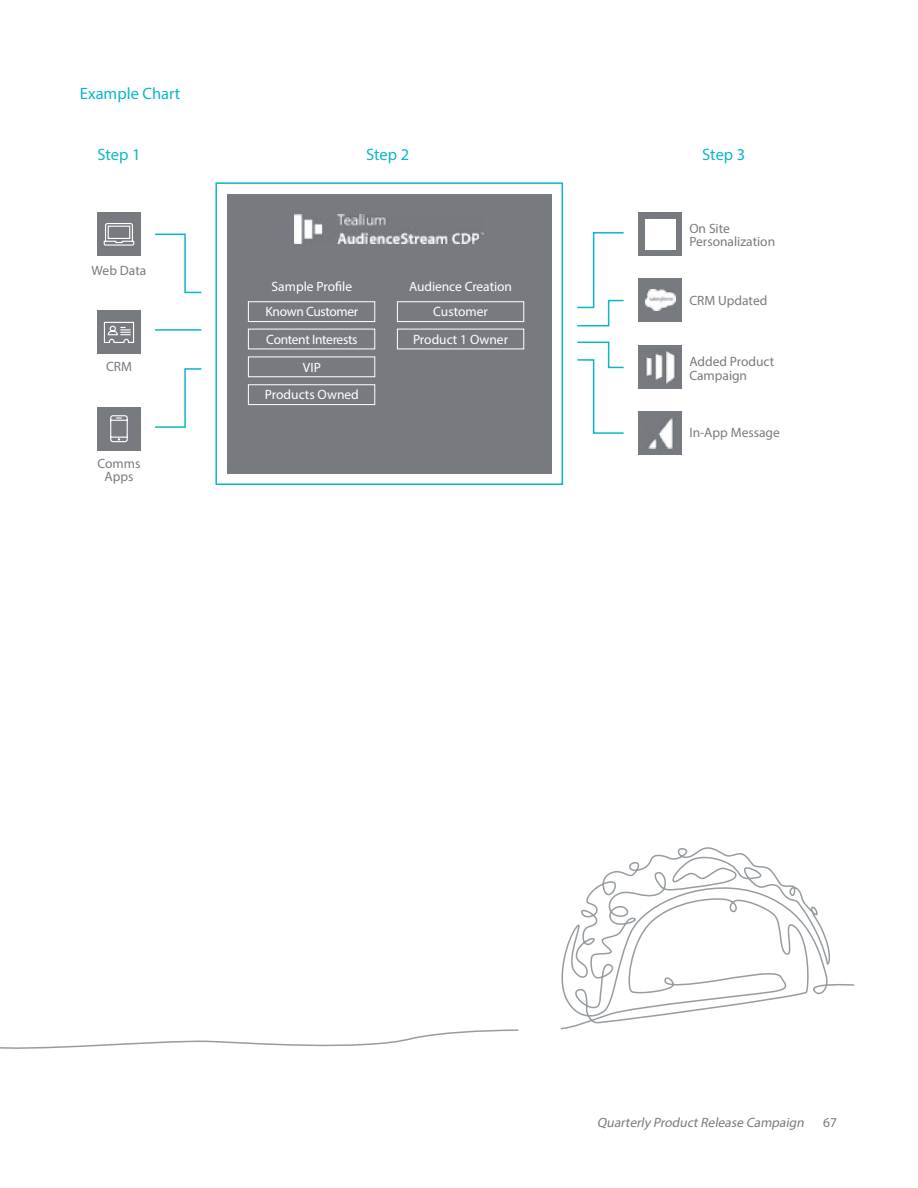
<style>
.page{position:relative;width:918px;height:1188px;background:#fff}
.page>*{position:absolute;margin:0;border:0;box-sizing:border-box;transform-origin:0 0}
.t1{font:16.5px "Myriad Pro";color:#0ab7c9}
.t2{font:13.5px/25.3px "Myriad Pro";letter-spacing:-.005em;color:#fff;text-align:center}
.t3{font:13.5px/13.5px "Myriad Pro";color:#777b80}
.t4{font:italic 13.5px "Myriad Pro";color:#777b80}
</style>
<div class="page">
<div style="left:639px;top:412px;width:43px;height:43px;background:#777b80"></div>
<svg style="left:0;top:1029px;width:519px;height:20px"></svg>
<div style="left:97px;top:407px;width:44px;height:43px;background:#777b80"></div>
<div style="left:97px;top:311px;width:44px;height:43px;background:#777b80"></div>
<div style="left:97px;top:213px;width:44px;height:43px;background:#777b80"></div>
<svg style="left:110px;top:415px;width:18px;height:28px"></svg>
<svg style="left:103px;top:223px;width:32px;height:23px"></svg>
<div style="left:639px;top:213px;width:43px;height:43px;background:#777b80"></div>
<div style="left:639px;top:346px;width:43px;height:43px;background:#777b80"></div>
<div style="left:639px;top:278px;width:43px;height:44px;background:#777b80"></div>
<svg style="left:577px;top:341px;width:47px;height:93px"></svg>
<svg style="left:577px;top:232px;width:47px;height:95px"></svg>
<hr style="left:155px;top:329px;width:46px;height:2px;background:#0ab7c9">
<svg style="left:155px;top:368px;width:47px;height:60px"></svg>
<svg style="left:155px;top:233px;width:47px;height:61px"></svg>
<svg style="left:103px;top:321px;width:32px;height:22px"></svg>
<img style="left:645px;top:289px;width:30px;height:22px">
<div style="left:215px;top:182px;width:348px;height:303px;border:2px solid #0ab7c9"></div>
<div style="left:227px;top:194px;width:324px;height:279px;background:#777b80"></div>
<img style="left:295px;top:215px;width:189px;height:29px">
<div style="left:248px;top:357px;width:127px;height:20px;border:1px solid #fff"></div>
<div style="left:248px;top:329px;width:127px;height:20px;border:1px solid #fff"></div>
<div style="left:397px;top:329px;width:127px;height:20px;border:1px solid #fff"></div>
<div style="left:248px;top:301px;width:127px;height:21px;border:1px solid #fff"></div>
<div style="left:397px;top:301px;width:127px;height:21px;border:1px solid #fff"></div>
<div style="left:248px;top:384px;width:127px;height:21px;border:1px solid #fff"></div>
<img style="left:645px;top:219px;width:31px;height:30px">
<img style="left:645px;top:351px;width:31px;height:33px">
<svg style="left:560px;top:847px;width:295px;height:183px"></svg>
<img style="left:648px;top:418px;width:26px;height:30px">
<p class="t1" style="left:80px;top:83px;width:102px">Example Chart</p>
<p class="t1" style="left:97px;top:145px;width:45px">Step 1</p>
<p class="t1" style="left:366px;top:145px;width:45px">Step 2</p>
<p class="t1" style="left:702px;top:145px;width:45px">Step 3</p>
<p class="t3" style="left:92px;top:263px;width:56px">Web Data</p>
<p class="t3" style="left:106px;top:359px;width:27px">CRM</p>
<p class="t3" style="left:98px;top:456px;width:44px;text-align:center">Comms<br>Apps</p>
<p class="t2" style="left:266px;top:273px;width:94px">Sample Profile<br>Known Customer</p>
<p class="t2" style="left:265px;top:325px;width:95px;line-height:27.8px">Content Interests<br>VIP<br>Products Owned</p>
<p class="t2" style="left:409px;top:273px;width:104px">Audience Creation<br>Customer</p>
<p class="t2" style="left:413px;top:326px;width:97px">Product 1 Owner</p>
<p class="t3" style="left:689px;top:221px;width:87px">On Site<br>Personalization</p>
<p class="t3" style="left:689px;top:294px;width:80px">CRM Updated</p>
<p class="t3" style="left:689px;top:355px;width:86px">Added Product<br>Campaign</p>
<p class="t3" style="left:689px;top:426px;width:92px">In-App Message</p>
<p class="t4" style="left:597px;top:1114px;width:211px">Quarterly ProductRelease Campaign</p>
<p class="t3" style="left:823px;top:1115px;width:15px">67</p>
</div>
